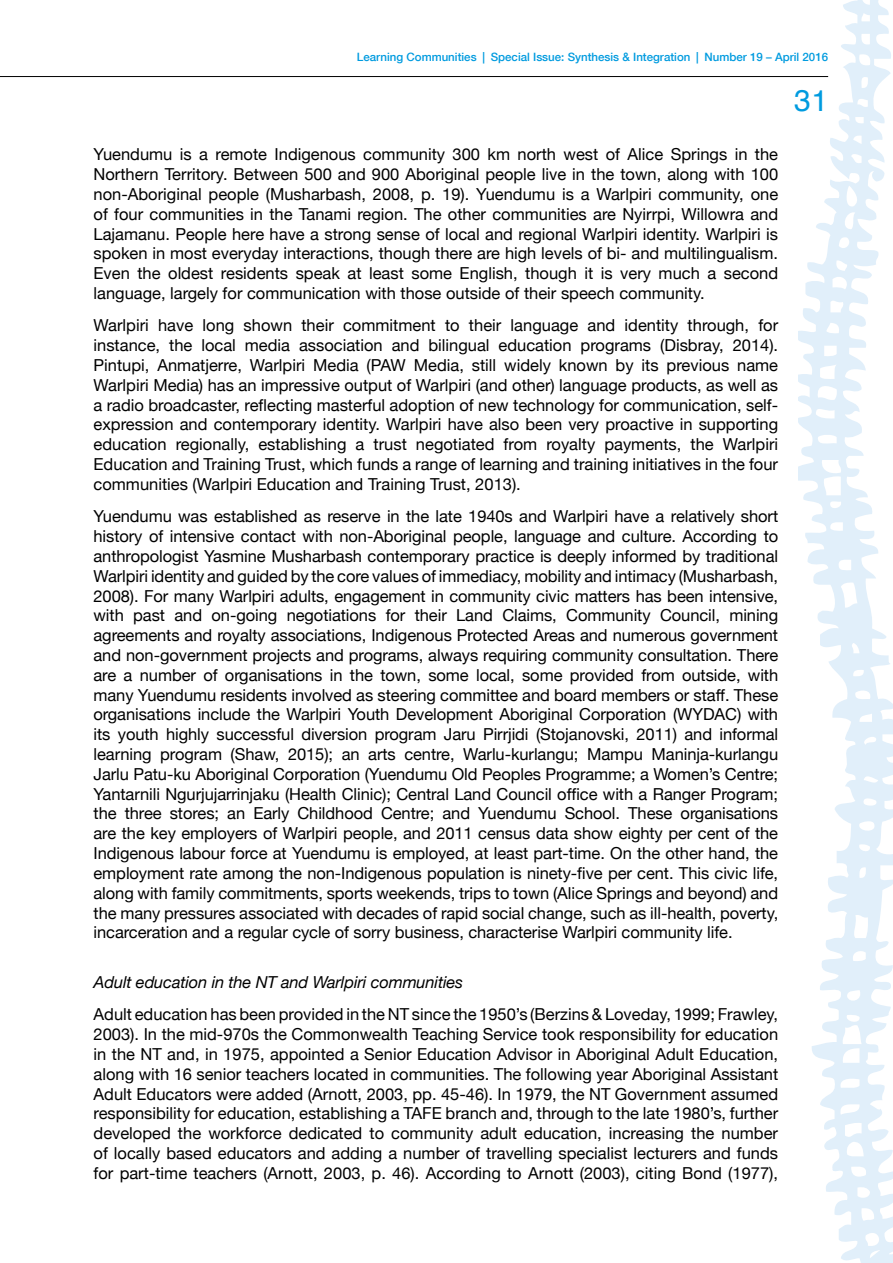
<style>
.page{position:relative;width:893px;height:1263px;background:#fff}
.page>*{position:absolute;margin:0;border:0;box-sizing:border-box;transform-origin:0 0}
.t1{font:30px "Helvetica";color:#009bdf}
.t2{font:16.5px/19.8px "Helvetica Neue";color:#000;text-align:justify}
.t3{font:italic 16.5px "Helvetica Neue";letter-spacing:-.01em;color:#000}
.t4{font:500 11.55px "Helvetica Neue";color:#009bdf}
</style>
<div class="page">
<hr style="left:0;top:76px;width:828px;height:1px;background:#000">
<svg style="left:798px;top:0;width:95px;height:1263px"></svg>
<p class="t4" style="left:357px;top:48px;width:473px">Learning Communities | Special Issue: Synthesis &amp; Integration | Number 19 – April 2016</p>
<h1 class="t1" style="left:794px;top:77px;width:35px">31</h1>
<p class="t2" style="left:94px;top:145px;width:686px">Yuendumu is a remote Indigenous community 300 km north west of Alice Springs in the Northern Territory. Between 500 and 900 Aboriginal people live in the town, along with 100 non-Aboriginal people (Musharbash, 2008, p. 19). Yuendumu is a Warlpiri community, one of four communities in the Tanami region. The other communities are Nyirrpi, Willowra and Lajamanu. People here have a strong sense of local and regional Warlpiri identity. Warlpiri is spoken in most everyday interactions, though there are high levels of bi- and multilingualism.<br>Even the oldest residents speak at least some English, though it is very much a second language, largely for communication with those outside of their speech community.</p>
<p class="t2" style="left:94px;top:317px;width:686px">Warlpiri have long shown their commitment to their language and identity through, for instance, the local media association and bilingual education programs (Disbray, 2014).<br>Pintupi, Anmatjerre, Warlpiri Media (PAW Media, still widely known by its previous name Warlpiri Media) has an impressive output of Warlpiri (and other) language products, as well as a radio broadcaster, reflecting masterful adoption of new technology for communication, self&shy;expression and contemporary identity. Warlpiri have also been very proactive in supporting education regionally, establishing a trust negotiated from royalty payments, the Warlpiri Education and Training Trust, which funds a range of learning and training initiatives in the four communities (Warlpiri Education and Training Trust, 2013).</p>
<p class="t2" style="left:94px;top:508px;width:686px">Yuendumu was established as reserve in the late 1940s and Warlpiri have a relatively short history of intensive contact with non-Aboriginal people, language and culture. According to anthropologist Yasmine Musharbash contemporary practice is deeply informed by traditional Warlpiri identity and guided by the core values of immediacy, mobility and intimacy (Musharbash, 2008). For many Warlpiri adults, engagement in community civic matters has been intensive, with past and on-going negotiations for their Land Claims, Community Council, mining agreements and royalty associations, Indigenous Protected Areas and numerous government and non-government projects and programs, always requiring community consultation. There are a number of organisations in the town, some local, some provided from outside, with many Yuendumu residents involved as steering committee and board members or staff. These organisations include the Warlpiri Youth Development Aboriginal Corporation (WYDAC) with its youth highly successful diversion program Jaru Pirrjidi (Stojanovski, 2011) and informal learning program (Shaw, 2015); an arts centre, Warlu-kurlangu; Mampu Maninja-kurlangu Jarlu Patu-ku Aboriginal Corporation (Yuendumu Old Peoples Programme; a Women’s Centre; Yantarnili Ngurjujarrinjaku (Health Clinic); Central Land Council office with a Ranger Program; the three stores; an Early Childhood Centre; and Yuendumu School. These organisations are the key employers of Warlpiri people, and 2011 census data show eighty per cent of the Indigenous labour force at Yuendumu is employed, at least part-time. On the other hand, the employment rate among the non-Indigenous population is ninety-five per cent. This civic life, along with family commitments, sports weekends, trips to town (Alice Springs and beyond) and the many pressures associated with decades of rapid social change, such as ill-health, poverty, incarceration and a regular cycle of sorry business, characterise Warlpiri community life.</p>
<p class="t3" style="left:94px;top:970px;width:371px">Adult education in the NT and Warlpiri communities</p>
<p class="t2" style="left:94px;top:1005px;width:686px">Adult education has been provided in the NT since the 1950’s (Berzins &amp; Loveday, 1999; Frawley, 2003). In the mid-970s the Commonwealth Teaching Service took responsibility for education in the NT and, in 1975, appointed a Senior Education Advisor in Aboriginal Adult Education, along with 16 senior teachers located in communities. The following year Aboriginal Assistant Adult Educators were added (Arnott, 2003, pp. 45-46). In 1979, the NT Government assumed responsibility for education, establishing a TAFE branch and, through to the late 1980’s, further developed the workforce dedicated to community adult education, increasing the number of locally based educators and adding a number of travelling specialist lecturers and funds for part-time teachers (Arnott, 2003, p. 46). According to Arnott (2003), citing Bond (1977),</p>
</div>
